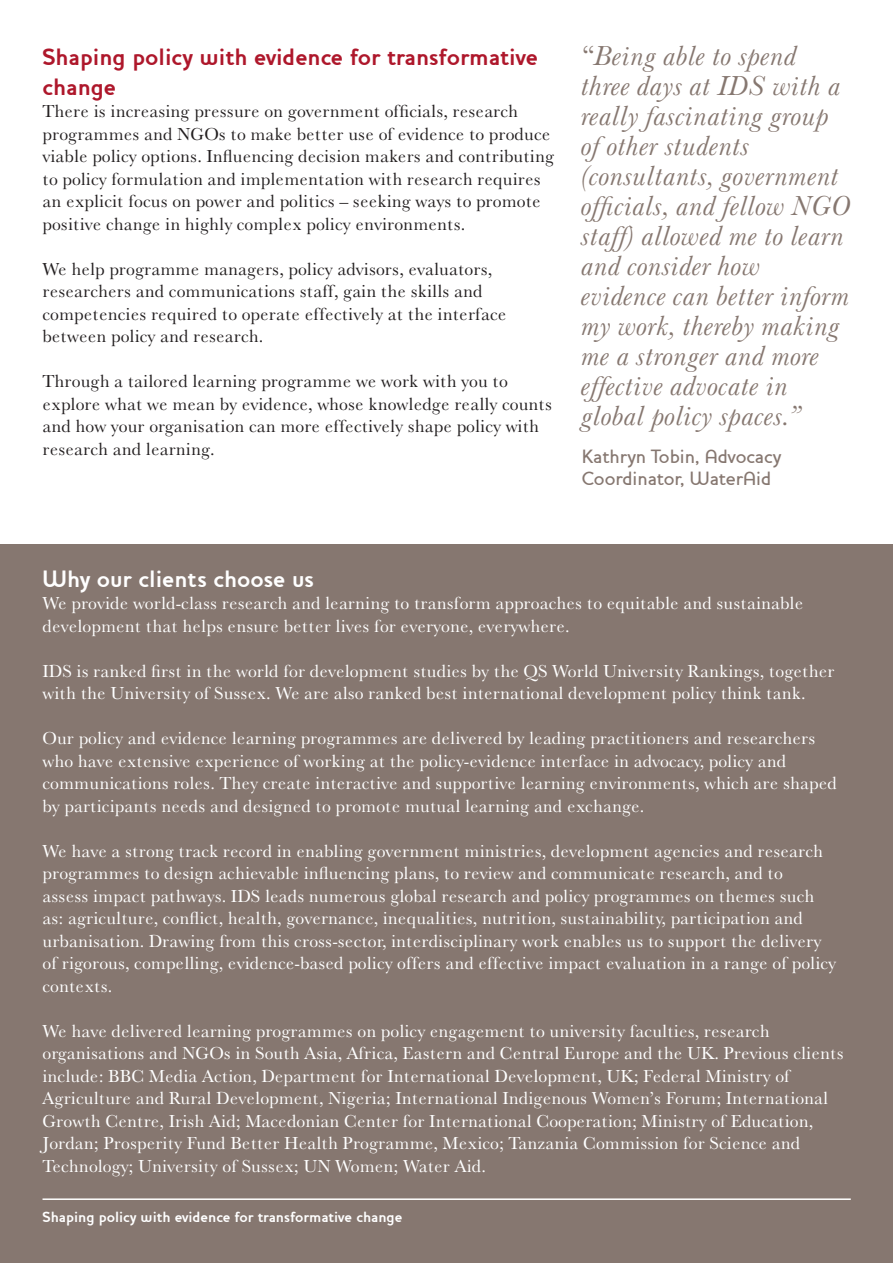
<style>
.page{position:relative;width:893px;height:1263px;background:#fff}
.page>*{position:absolute;margin:0;border:0;box-sizing:border-box;transform-origin:0 0}
.t1{font:italic 28.5px/30px "Baskerville No 2 BT";color:#867770}
.t2{font:700 24px/30px "Houschka";color:#ae172b}
.t3{font:700 24px "Houschka";color:#fff}
.t4{font:500 19.5px/22.5px "Houschka";color:#867770}
.t5{font:18px/22.5px "Baskerville No 2 BT";color:#fff}
.t6{font:18px/22.5px "Baskerville No 2 BT";color:#231f20}
.t7{font:700 15px "Houschka";color:#fff}
.s1{font-style:normal}
</style>
<div class="page">
<div style="left:0;top:544px;width:893px;height:719px;background:#867770"></div>
<hr style="left:43px;top:1198px;width:808px;height:2px;background:#fff">
<p class="t2" style="left:43px;top:42px;width:497px">Shaping policy with evidence for transformative change</p>
<p class="t6" style="left:43px;top:100px;width:513px">There is increasing pressure on government officials, research programmes and NGOs to make better use of evidence to produce viable policy options. Influencing decision makers and contributing to policy formulation and implementation with research requires an explicit focus on power and politics – seeking ways to promote positive change in highly complex policy environments.</p>
<p class="t6" style="left:43px;top:257px;width:466px">We help programme managers, policy advisors, evaluators, researchers and communications staff, gain the skills and competencies required to operate effectively at the interface between policy and research.</p>
<p class="t6" style="left:43px;top:370px;width:511px">Through a tailored learning programme we work with you to explore what we mean by evidence, whose knowledge really counts and how your organisation can more effectively shape policy with research and learning.</p>
<p class="t1" style="left:582px;top:40px;width:271px"><span class="s1">“</span>Being able to spend three days at IDS with a really fascinating group of other students (consultants, government officials, and fellow NGO staff) allowed me to learn and consider how evidence can better inform my work, thereby making me a stronger and more effective advocate in global policy spaces.”</p>
<p class="t4" style="left:582px;top:445px;width:201px">Kathryn Tobin, Advocacy<br>Coordinator, WaterAid</p>
<p class="t3" style="left:43px;top:564px;width:273px">Why our clients choose us</p>
<p class="t5" style="left:43px;top:592px;width:762px">We provide world-class research and learning to transform approaches to equitable and sustainable development that helps ensure better lives for everyone, everywhere.</p>
<p class="t5" style="left:43px;top:659px;width:794px">IDS is ranked first in the world for development studies by the QS World University Rankings, together with the University of Sussex. We are also ranked best international development policy think tank.</p>
<p class="t5" style="left:43px;top:727px;width:796px">Our policy and evidence learning programmes are delivered by leading practitioners and researchers who have extensive experience of working at the policy-evidence interface in advocacy, policy and communications roles. They create interactive and supportive learning environments, which are shaped by participants needs and designed to promote mutual learning and exchange.</p>
<p class="t5" style="left:43px;top:839px;width:795px">We have a strong track record in enabling government ministries, development agencies and research programmes to design achievable influencing plans, to review and communicate research, and to<br>assess impact pathways. IDS leads numerous global research and policy programmes on themes such as: agriculture, conflict, health, governance, inequalities, nutrition, sustainability, participation and urbanisation. Drawing from this cross-sector, interdisciplinary work enables us to support the delivery of rigorous, compelling, evidence-based policy offers and effective impact evaluation in a range of policy contexts.</p>
<p class="t5" style="left:43px;top:1019px;width:803px">We have delivered learning programmes on policy engagement to university faculties, research organisations and NGOs in South Asia, Africa, Eastern and Central Europe and the UK. Previous clients include: BBC Media Action, Department for International Development, UK; Federal Ministry of Agriculture and Rural Development, Nigeria; International Indigenous Women’s Forum; International Growth Centre, Irish Aid; Macedonian Center for International Cooperation; Ministry of Education, Jordan; Prosperity Fund Better Health Programme, Mexico; Tanzania Commission for Science and Technology; University of Sussex; UN Women; Water Aid.</p>
<p class="t7" style="left:43px;top:1208px;width:361px">Shaping policy with evidence for transformative change</p>
</div>
